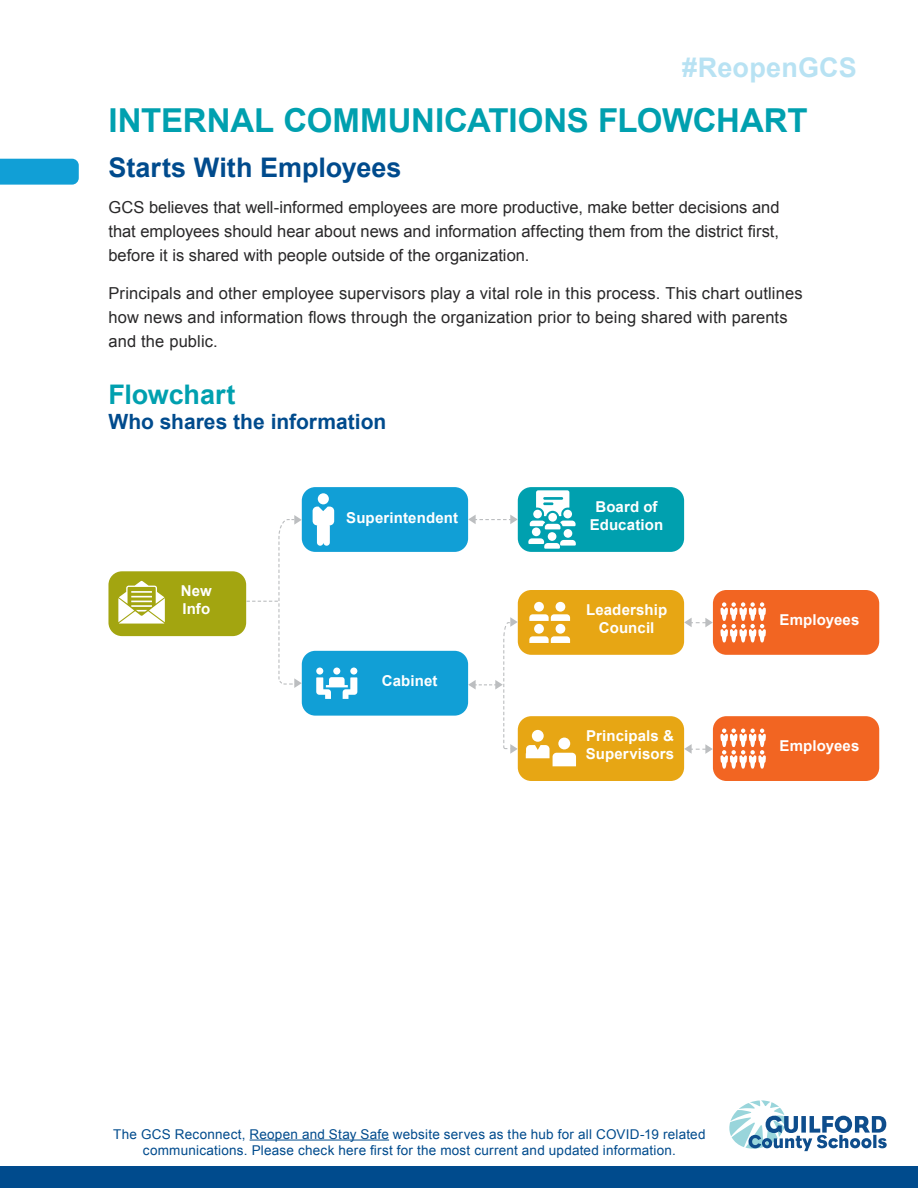
<style>
.page{position:relative;width:918px;height:1188px;background:#fff}
.page>*{position:absolute;margin:0;border:0;box-sizing:border-box;transform-origin:0 0}
.TOC_Header_1_1_arial{font:700 33px "Arial";letter-spacing:-.005em;color:#00a0af}
.Subheader_7_arial{font:700 27px "Arial";color:#004b8d}
.t1{font:700 27px "Arial";letter-spacing:.005em;color:#b8e2f3}
.Subheader_6_arial{font:700 27px "Arial";color:#00a0af}
.Subheader_7_arial-2{font:700 21px "Arial";color:#004b8d}
.Main_Paragraph_arial{font:16.5px/24px "Arial";letter-spacing:.005em;color:#292829;text-align:justify}
.Box_Header_arial{font:700 15px "Arial";letter-spacing:.01em;color:#fff}
.t2{font:13.5px/16.5px "Arial";letter-spacing:.015em;color:#004b8d;text-align:center}
</style>
<div class="page">
<div style="left:108px;top:571px;width:138px;height:65px;background:#a3a510;border-radius:14px"></div>
<svg style="left:118px;top:581px;width:47px;height:43px"></svg>
<div style="left:302px;top:487px;width:166px;height:65px;background:#119fd6;border-radius:14px"></div>
<div style="left:318px;top:493px;width:11px;height:11px;background:#fff;border-radius:50%"></div>
<svg style="left:313px;top:507px;width:21px;height:39px"></svg>
<div style="left:302px;top:651px;width:166px;height:65px;background:#119fd6;border-radius:14px"></div>
<div style="left:316px;top:668px;width:7px;height:7px;background:#fff;border-radius:50%"></div>
<div style="left:333px;top:668px;width:7px;height:7px;background:#fff;border-radius:50%"></div>
<svg style="left:316px;top:677px;width:41px;height:22px"></svg>
<div style="left:350px;top:668px;width:7px;height:7px;background:#fff;border-radius:50%"></div>
<div style="left:518px;top:487px;width:166px;height:65px;background:#00a0af;border-radius:14px"></div>
<svg style="left:528px;top:490px;width:48px;height:59px"></svg>
<div style="left:518px;top:590px;width:166px;height:65px;background:#e7a614;border-radius:14px"></div>
<div style="left:518px;top:716px;width:166px;height:65px;background:#e7a614;border-radius:14px"></div>
<div style="left:534px;top:602px;width:10px;height:10px;background:#fff;border-radius:50%"></div>
<div style="left:556px;top:602px;width:9px;height:10px;background:#fff;border-radius:50%"></div>
<svg style="left:529px;top:614px;width:41px;height:7px"></svg>
<div style="left:534px;top:624px;width:10px;height:10px;background:#fff;border-radius:50%"></div>
<div style="left:556px;top:624px;width:9px;height:10px;background:#fff;border-radius:50%"></div>
<svg style="left:529px;top:636px;width:41px;height:7px"></svg>
<div style="left:713px;top:590px;width:166px;height:65px;background:#f26522;border-radius:14px"></div>
<svg style="left:720px;top:602px;width:46px;height:40px"></svg>
<div style="left:713px;top:716px;width:166px;height:65px;background:#f26522;border-radius:14px"></div>
<svg style="left:720px;top:729px;width:46px;height:40px"></svg>
<div style="left:532px;top:730px;width:12px;height:12px;background:#fff;border-radius:50%"></div>
<svg style="left:526px;top:745px;width:50px;height:21px"></svg>
<div style="left:558px;top:738px;width:12px;height:11px;background:#fff;border-radius:50%"></div>
<svg style="left:185px;top:515px;width:117px;height:173px"></svg>
<svg style="left:468px;top:515px;width:50px;height:9px"></svg>
<svg style="left:684px;top:618px;width:29px;height:9px"></svg>
<svg style="left:684px;top:744px;width:29px;height:10px"></svg>
<svg style="left:468px;top:617px;width:50px;height:137px"></svg>
<div style="left:0;top:159px;width:79px;height:26px;background:#119fd6"></div>
<hr style="left:250px;top:1140px;width:139px;height:1px;background:#004b8d">
<div style="left:0;top:1166px;width:918px;height:22px;background:#004b8d"></div>
<svg style="left:729px;top:1100px;width:158px;height:51px"></svg>
<h2 class="t1" style="left:682px;top:50px;width:176px">#ReopenGCS</h2>
<p class="TOC_Header_1_1_arial" style="left:108px;top:99px;width:701px">INTERNAL COMMUNICATIONS FLOWCHART</p>
<p class="Subheader_7_arial" style="left:108px;top:149px;width:295px">Starts With Employees</p>
<p class="Main_Paragraph_arial" style="left:108px;top:196px;width:673px">GCS believes that well-informed employees are more productive, make better decisions and that employees should hear about news and information affecting them from the district first, before it is shared with people outside of the organization.</p>
<p class="Main_Paragraph_arial" style="left:108px;top:281px;width:696px;text-align:left">Principals and other employee supervisors play a vital role in this process. This chart outlines how news and information flows through the organization prior to being shared with parents and the public.</p>
<p class="Subheader_6_arial" style="left:108px;top:377px;width:129px">Flowchart</p>
<p class="Subheader_7_arial-2" style="left:108px;top:408px;width:279px">Who shares the information</p>
<p class="Box_Header_arial" style="left:181px;top:581px;width:33px">New</p>
<p class="Box_Header_arial" style="left:182px;top:599px;width:29px">Info</p>
<p class="Box_Header_arial" style="left:346px;top:508px;width:113px">Superintendent</p>
<p class="Box_Header_arial" style="left:382px;top:670px;width:57px">Cabinet</p>
<p class="Box_Header_arial" style="left:595px;top:497px;width:64px">Board of</p>
<p class="Box_Header_arial" style="left:590px;top:515px;width:75px">Education</p>
<p class="Box_Header_arial" style="left:586px;top:600px;width:83px">Leadership</p>
<p class="Box_Header_arial" style="left:599px;top:618px;width:57px">Council</p>
<p class="Box_Header_arial" style="left:780px;top:610px;width:81px">Employees</p>
<p class="Box_Header_arial" style="left:586px;top:726px;width:89px">Principals &amp;</p>
<p class="Box_Header_arial" style="left:586px;top:744px;width:90px">Supervisors</p>
<p class="Box_Header_arial" style="left:780px;top:736px;width:81px">Employees</p>
<p class="t2" style="left:113px;top:1126px;width:594px">The GCS Reconnect, Reopen and Stay Safe website serves as the hub for all COVID-19 related communications. Please check here first for the most current and updated information.</p>
</div>
